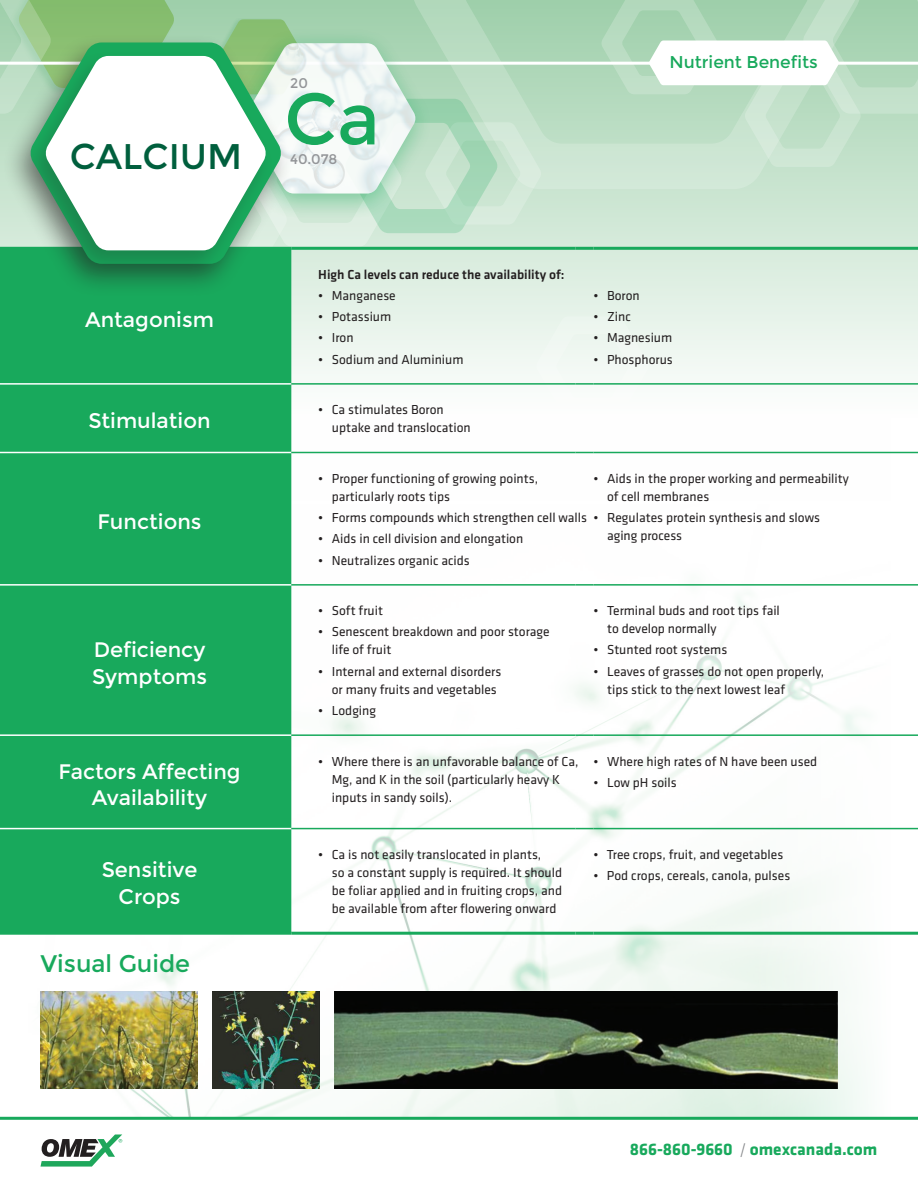
<style>
.page{position:relative;width:918px;height:1188px;background:#fff}
.page>*{position:absolute;margin:0;border:0;box-sizing:border-box;transform-origin:0 0}
.t1{font:35.7px "Montserrat";color:#005f3d}
.t2{font:24px "Montserrat";color:#18a95c}
.t3{font:21px/26.8px "Montserrat";color:#fff;text-align:center}
.t4{font:700 17.4px "Klavika";color:#18a95c}
.t5{font:17.1px "Montserrat";color:#18a95c}
.t6{font:13.95px "Montserrat";color:#939598}
.t7{font:13.5px/18px "Klavika";color:#231f20}
.t8{font:500 13.5px "Klavika";color:#231f20}
.s1{font-weight:300;font-stretch:condensed;color:#808285}
</style>
<div class="page">
<svg style="left:291px;top:167px;width:627px;height:303px"></svg>
<svg style="left:541px;top:0;width:321px;height:189px;background:#bedec6"></svg>
<hr style="left:0;top:62px;width:918px;height:3px;background:#fff">
<svg style="left:601px;top:0;width:317px;height:167px"></svg>
<img style="left:165px;top:470px;width:588px;height:647px">
<div style="left:753px;top:418px;width:165px;height:700px;background:#fff"></div>
<hr style="left:0;top:1117px;width:918px;height:3px;background:#18a95c">
<svg style="left:41px;top:1134px;width:81px;height:33px"></svg>
<div style="left:0;top:283px;width:291px;height:649px;background:#18a95c"></div>
<hr style="left:0;top:383px;width:291px;height:2px;background:#fff">
<hr style="left:0;top:452px;width:291px;height:1px;background:#fff">
<hr style="left:0;top:584px;width:291px;height:2px;background:#fff">
<hr style="left:0;top:734px;width:291px;height:2px;background:#fff">
<hr style="left:0;top:828px;width:291px;height:1px;background:#fff">
<hr style="left:291px;top:247px;width:285px;height:3px;background:#18a95c">
<hr style="left:576px;top:247px;width:18px;height:3px;background:#18a95c">
<hr style="left:594px;top:247px;width:324px;height:3px;background:#18a95c">
<hr style="left:291px;top:383px;width:285px;height:2px;background:#18a95c">
<svg style="left:536px;top:316px;width:113px;height:100px"></svg>
<hr style="left:594px;top:383px;width:324px;height:2px;background:#18a95c">
<hr style="left:291px;top:452px;width:285px;height:1px;background:#18a95c">
<svg style="left:576px;top:452px;width:18px;height:1px"></svg>
<hr style="left:594px;top:452px;width:324px;height:1px;background:#18a95c">
<hr style="left:291px;top:584px;width:285px;height:2px;background:#18a95c">
<svg style="left:576px;top:584px;width:18px;height:2px"></svg>
<hr style="left:594px;top:584px;width:324px;height:2px;background:#18a95c">
<hr style="left:291px;top:734px;width:285px;height:2px;background:#18a95c">
<svg style="left:576px;top:734px;width:18px;height:2px"></svg>
<hr style="left:594px;top:734px;width:324px;height:2px;background:#18a95c">
<hr style="left:291px;top:828px;width:285px;height:1px;background:#18a95c">
<svg style="left:576px;top:828px;width:18px;height:1px"></svg>
<hr style="left:594px;top:828px;width:324px;height:1px;background:#18a95c">
<hr style="left:0;top:932px;width:291px;height:3px;background:#18a95c">
<hr style="left:291px;top:932px;width:285px;height:3px;background:#18a95c">
<hr style="left:576px;top:932px;width:18px;height:3px;background:#18a95c">
<hr style="left:594px;top:932px;width:324px;height:3px;background:#18a95c">
<div style="left:2px;top:32px;width:292px;height:266px;background:#231f20;opacity:.5"></div>
<svg style="left:0;top:0;width:541px;height:283px"></svg>
<img style="left:40px;top:991px;width:158px;height:98px">
<img style="left:213px;top:991px;width:106px;height:98px">
<img style="left:334px;top:991px;width:503px;height:98px">
<p class="t6" style="left:290px;top:75px;width:19px">20</p>
<h1 class="t1" style="left:70px;top:136px;width:312px">CALCIUM <sup>Ca</sup></h1>
<p class="t6" style="left:290px;top:151px;width:49px">40.078</p>
<p class="t5" style="left:669px;top:53px;width:150px">Nutrient Benefits</p>
<h3 class="t3" style="left:85px;top:306px;width:130px">Antagonism</h3>
<p class="t8" style="left:318px;top:265px;width:248px">High Ca levels can reduce the availability of:</p>
<p class="t7" style="left:318px;top:286px;width:79px">• Manganese</p>
<p class="t7" style="left:318px;top:307px;width:74px">• Potassium</p>
<p class="t7" style="left:318px;top:328px;width:37px">• Iron</p>
<p class="t7" style="left:318px;top:350px;width:147px">• Sodium and Aluminium</p>
<p class="t7" style="left:594px;top:286px;width:48px">• Boron</p>
<p class="t7" style="left:594px;top:307px;width:39px">• Zinc</p>
<p class="t7" style="left:594px;top:328px;width:80px">• Magnesium</p>
<p class="t7" style="left:594px;top:350px;width:81px">• Phosphorus</p>
<h3 class="t3" style="left:89px;top:408px;width:124px">Stimulation</h3>
<p class="t7" style="left:332px;top:400px;width:141px;text-indent:-14px">• Ca stimulates Boron uptake and translocation</p>
<h3 class="t3" style="left:98px;top:508px;width:106px">Functions</h3>
<p class="t7" style="left:332px;top:469px;width:208px;text-indent:-14px">• Proper functioning of growing points, particularly roots tips</p>
<p class="t7" style="left:318px;top:508px;width:270px">• Forms compounds which strengthen cell walls</p>
<p class="t7" style="left:318px;top:529px;width:207px">• Aids in cell division and elongation</p>
<p class="t7" style="left:318px;top:551px;width:153px">• Neutralizes organic acids</p>
<p class="t7" style="left:607px;top:469px;width:243px;text-indent:-14px">• Aids in the proper working and permeability of cell membranes</p>
<p class="t7" style="left:607px;top:508px;width:214px;text-indent:-14px">• Regulates protein synthesis and slows aging process</p>
<h3 class="t3" style="left:92px;top:636px;width:116px;text-align:left">Deficiency<br>Symptoms</h3>
<p class="t7" style="left:318px;top:601px;width:66px">• Soft fruit</p>
<p class="t7" style="left:332px;top:623px;width:219px;text-indent:-14px">• Senescent breakdown and poor storage life of fruit</p>
<p class="t7" style="left:332px;top:662px;width:171px;text-indent:-14px">• Internal and external disorders or many fruits and vegetables</p>
<p class="t7" style="left:318px;top:701px;width:59px">• Lodging</p>
<p class="t7" style="left:607px;top:601px;width:174px;text-indent:-14px">• Terminal buds and root tips fail to develop normally</p>
<p class="t7" style="left:594px;top:641px;width:135px">• Stunted root systems</p>
<p class="t7" style="left:607px;top:662px;width:219px;text-indent:-14px">• Leaves of grasses do not open properly, tips stick to the next lowest leaf</p>
<h3 class="t3" style="left:58px;top:758px;width:184px">Factors Affecting<br>Availability</h3>
<p class="t7" style="left:332px;top:752px;width:248px;text-indent:-14px">• Where there is an unfavorable balance of Ca,<br>Mg, and K in the soil (particularly heavy K inputs in sandy soils).</p>
<p class="t7" style="left:594px;top:752px;width:225px">• Where high rates of N have been used</p>
<p class="t7" style="left:594px;top:773px;width:85px">• Low pH soils</p>
<h3 class="t3" style="left:102px;top:857px;width:97px">Sensitive<br>Crops</h3>
<p class="t7" style="left:332px;top:845px;width:232px;text-indent:-14px">• Ca is not easily translocated in plants,<br>so a constant supply is required. It should be foliar applied and in fruiting crops, and be available from after flowering onward</p>
<p class="t7" style="left:593px;top:845px;width:191px">• Tree crops, fruit, and vegetables</p>
<p class="t7" style="left:593px;top:866px;width:198px">• Pod crops, cereals, canola, pulses</p>
<h2 class="t2" style="left:40px;top:950px;width:151px">Visual Guide</h2>
<p class="t4" style="left:630px;top:1137px;width:249px">866-860-9660 <span class="s1">/</span> omexcanada.com</p>
</div>
